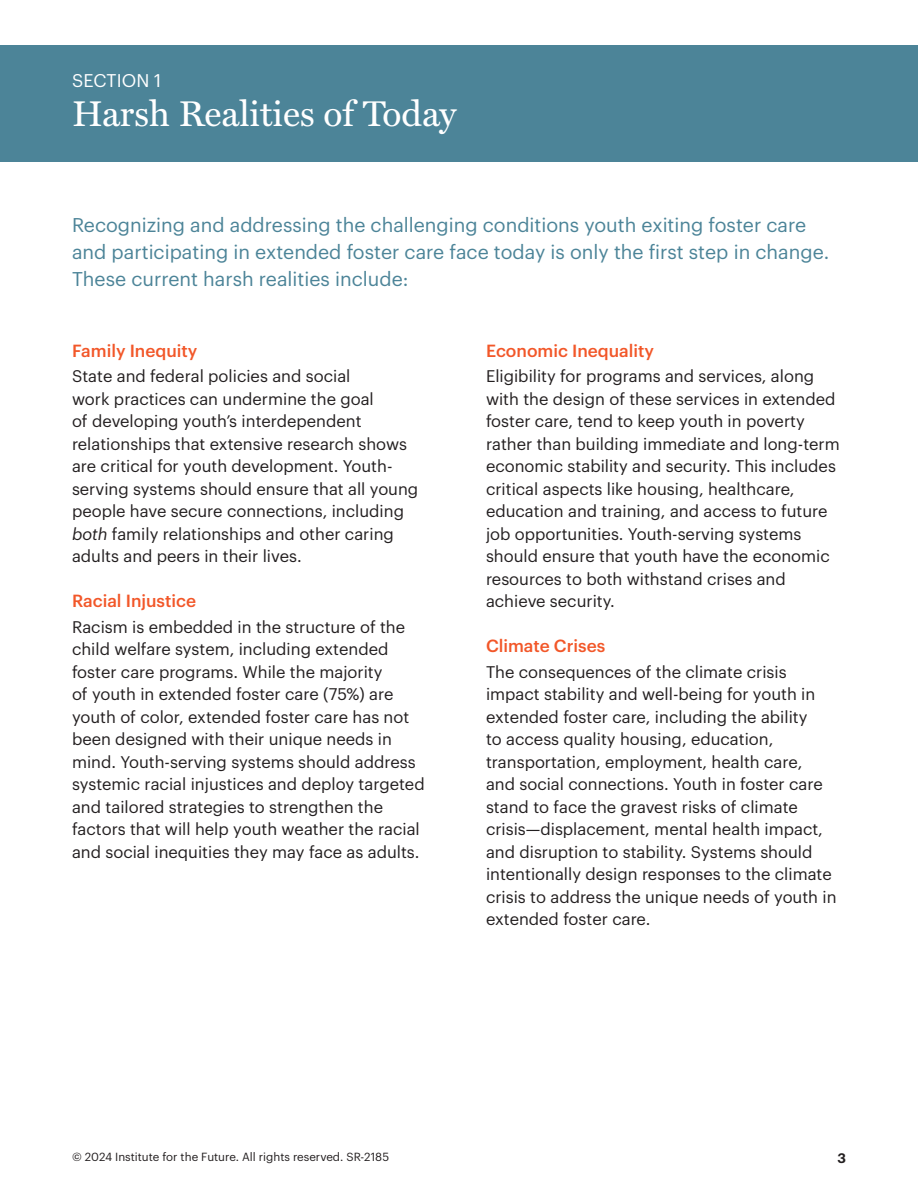
<style>
.page{position:relative;width:918px;height:1188px;background:#fff}
.page>*{position:absolute;margin:0;border:0;box-sizing:border-box;transform-origin:0 0}
._24pt_Miiller{font:36px "Miller Text";color:#fff}
.large_body_intro{font:19.5px/27px "Graphik";color:#4c8498}
.section_sub{font:18px "Graphik";letter-spacing:.005em;color:#fff}
.Body_Sub{font:500 17.25px "Graphik";color:#f25729}
.Body{font:16.5px/22.5px "Graphik";color:#231f20}
.t1{font:600 13.5px "Graphik";color:#231f20}
.t2{font:11.55px "Graphik";color:#231f20}
.s1{font-style:italic}
</style>
<div class="page">
<div style="left:0;top:45px;width:918px;height:117px;background:#4c8498"></div>
<p class="section_sub" style="left:72px;top:67px;width:91px">SECTION 1</p>
<p class="_24pt_Miiller" style="left:72px;top:85px;width:386px">Harsh Realities of Today</p>
<p class="large_body_intro" style="left:72px;top:210px;width:759px">Recognizing and addressing the challenging conditions youth exiting foster care and participating in extended foster care face today is only the first step in change.<br>These current harsh realities include:</p>
<p class="Body_Sub" style="left:72px;top:338px;width:127px">Family Inequity</p>
<p class="Body" style="left:72px;top:364px;width:348px">State and federal policies and social<br>work practices can undermine the goal<br>of developing youth’s interdependent relationships that extensive research shows are critical for youth development. Youth&shy;serving systems should ensure that all young people have secure connections, including <span class="s1">both</span> family relationships and other caring adults and peers in their lives.</p>
<p class="Body_Sub" style="left:72px;top:588px;width:126px">Racial Injustice</p>
<p class="Body" style="left:72px;top:614px;width:354px">Racism is embedded in the structure of the child welfare system, including extended foster care programs. While the majority<br>of youth in extended foster care (75%) are youth of color, extended foster care has not been designed with their unique needs in mind. Youth-serving systems should address systemic racial injustices and deploy targeted and tailored strategies to strengthen the factors that will help youth weather the racial and social inequities they may face as adults.</p>
<p class="Body_Sub" style="left:486px;top:338px;width:170px">Economic Inequality</p>
<p class="Body" style="left:486px;top:364px;width:355px">Eligibility for programs and services, along with the design of these services in extended foster care, tend to keep youth in poverty rather than building immediate and long-term economic stability and security. This includes critical aspects like housing, healthcare, education and training, and access to future job opportunities. Youth-serving systems should ensure that youth have the economic resources to both withstand crises and achieve security.</p>
<p class="Body_Sub" style="left:486px;top:633px;width:121px">Climate Crises</p>
<p class="Body" style="left:486px;top:659px;width:352px">The consequences of the climate crisis impact stability and well-being for youth in extended foster care, including the ability<br>to access quality housing, education, transportation, employment, health care,<br>and social connections. Youth in foster care stand to face the gravest risks of climate crisis—displacement, mental health impact, and disruption to stability. Systems should intentionally design responses to the climate crisis to address the unique needs of youth in extended foster care.</p>
<p class="t2" style="left:72px;top:1148px;width:319px">© 2024 Institute for the Future. All rights reserved. SR-2185</p>
<p class="t1" style="left:837px;top:1147px;width:10px">3</p>
</div>
